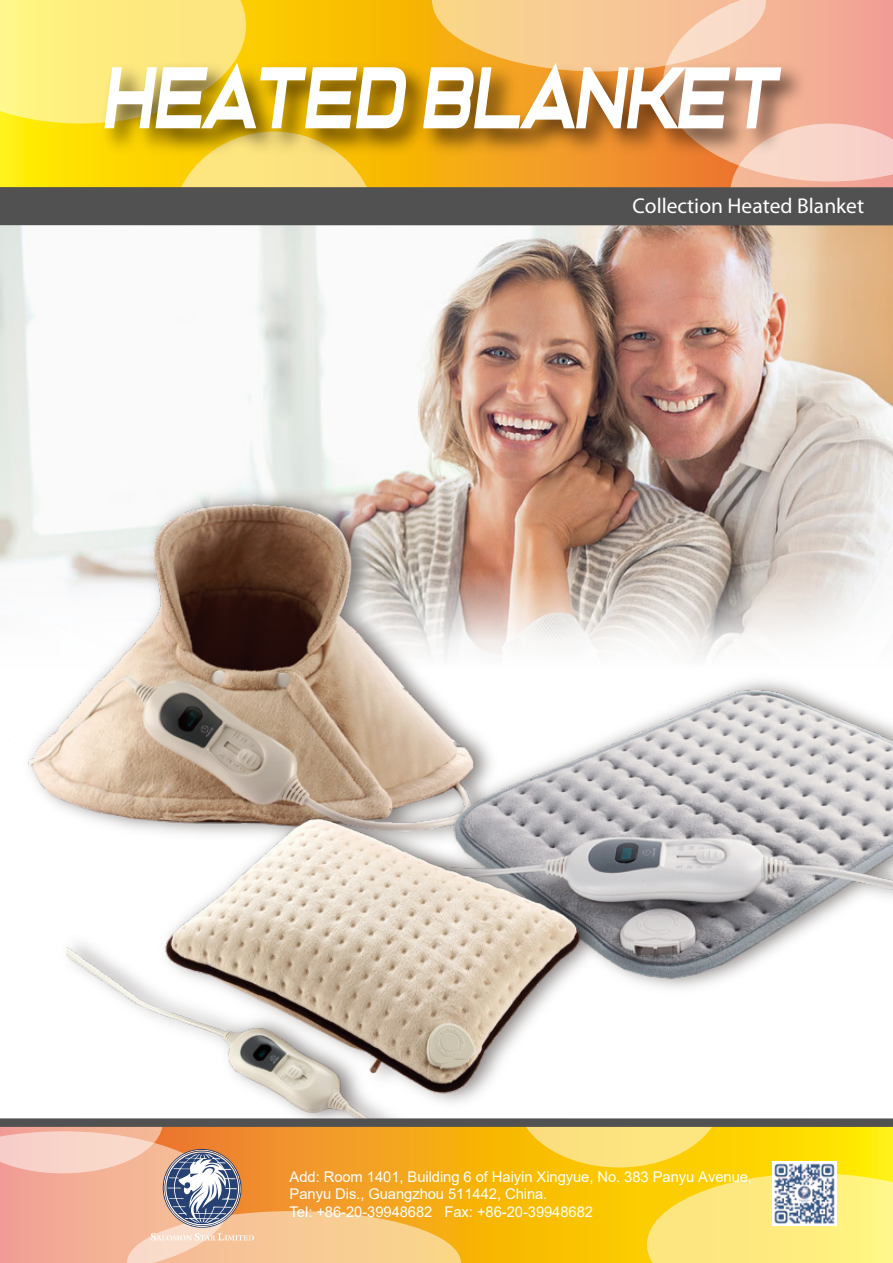
<style>
.page{position:relative;width:893px;height:1263px;background:#fff}
.page>*{position:absolute;margin:0;border:0;box-sizing:border-box;transform-origin:0 0}
.t1{font:89.25px "Casanova Scotia";color:#fff;scale:.73 1}
.t2{font:21.45px "Myriad Pro";color:#fff}
.t3{font:14.7px/17.7px "Arial";letter-spacing:-.005em;color:#fff}
</style>
<div class="page">
<img style="left:0;top:225px;width:893px;height:343px">
<svg style="left:578px;top:568px;width:304px;height:63px;background:#d8d2cd"></svg>
<img style="left:0;top:450px;width:578px;height:352px">
<img style="left:406px;top:631px;width:487px;height:357px">
<img style="left:67px;top:773px;width:589px;height:345px">
<svg style="left:461px;top:1127px;width:432px;height:136px;background:#fac701"></svg>
<svg style="left:647px;top:1173px;width:246px;height:90px;background:#fde86d"></svg>
<svg style="left:516px;top:1127px;width:206px;height:40px;background:#fbd853"></svg>
<svg style="left:0;top:0;width:432px;height:187px;background:#fbcf02"></svg>
<svg style="left:0;top:0;width:246px;height:124px;background:#feee7e"></svg>
<svg style="left:171px;top:171px;width:206px;height:16px;background:#fcde6c"></svg>
<svg style="left:432px;top:0;width:461px;height:187px;background:#f4b78c"></svg>
<img style="left:91px;top:40px;width:732px;height:131px">
<svg style="left:0;top:1127px;width:461px;height:136px;background:#ebaf73"></svg>
<img style="left:773px;top:1162px;width:63px;height:64px">
<div style="left:0;top:187px;width:893px;height:38px;background:#515151"></div>
<div style="left:0;top:1118px;width:893px;height:9px;background:#515151"></div>
<h1 class="t1" style="left:104px;top:59px;width:941px">HEATED BLANKET</h1>
<h2 class="t2" style="left:632px;top:192px;width:233px">Collection Heated Blanket</h2>
<p class="t3" style="left:290px;top:1167px;width:464px">Add: Room 1401, Building 6 of Haiyin Xingyue, No. 383 Panyu Avenue,<br>Panyu Dis., Guangzhou 511442, China.<br>Tel: +86-20-39948682 Fax: +86-20-39948682</p>
</div>
